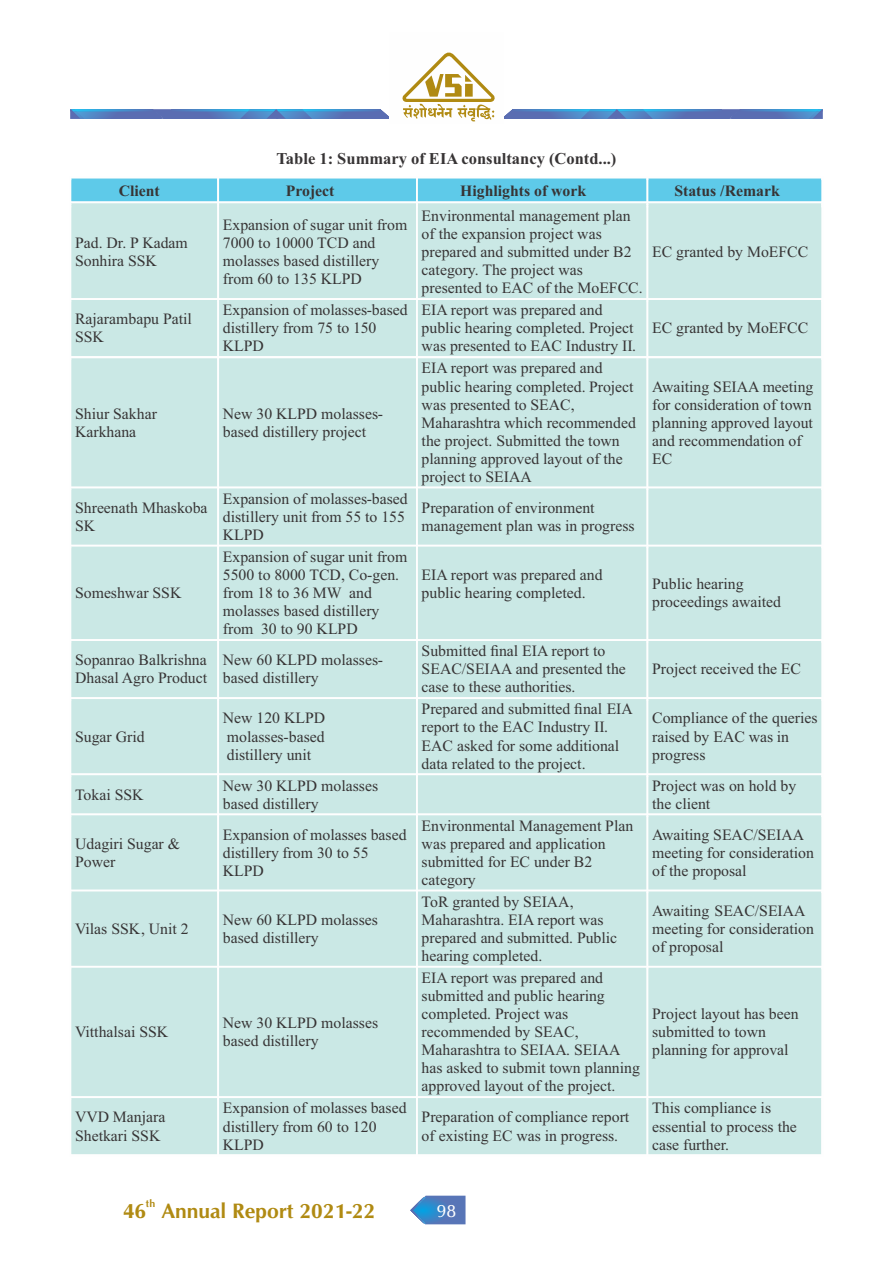
<style>
.page{position:relative;width:893px;height:1263px;background:#fff}
.page>*{position:absolute;margin:0;border:0;box-sizing:border-box;transform-origin:0 0}
.t1{font:700 21px "CG Omega";color:#b08a12}
.t2{font:18px "Cg Omega";color:#fefefe}
.t3{font:700 16.5px "Times New Roman";color:#373435}
.t4{font:15.75px/18px "Times New Roman";color:#373435}
.t5{font:700 15.75px "Times New Roman";color:#373435}
.t6{font:700 10.5px "CG Omega";color:#b08a12}
</style>
<div class="page">
<svg style="left:410px;top:1196px;width:55px;height:28px;background:#5c8fc8"></svg>
<svg style="left:504px;top:109px;width:319px;height:10px;background:#5281c0"></svg>
<svg style="left:70px;top:109px;width:319px;height:10px;background:#5281c0"></svg>
<svg style="left:402px;top:52px;width:93px;height:69px"></svg>
<div style="left:71px;top:178px;width:751px;height:976px;background:#cae8e5"></div>
<p class="t5" style="left:119px;top:185px;width:43px">Client</p>
<p class="t4" style="left:75px;top:235px;width:114px">Pad. Dr. P Kadam<br>Sonhira SSK</p>
<p class="t4" style="left:75px;top:311px;width:118px">Rajarambapu Patil<br>SSK</p>
<p class="t4" style="left:75px;top:406px;width:83px">Shiur Sakhar<br>Karkhana</p>
<p class="t4" style="left:75px;top:500px;width:134px">Shreenath Mhaskoba<br>SK</p>
<p class="t4" style="left:75px;top:585px;width:108px">Someshwar SSK</p>
<p class="t4" style="left:75px;top:652px;width:134px">Sopanrao Balkrishna<br>Dhasal Agro Product</p>
<p class="t4" style="left:75px;top:729px;width:71px">Sugar Grid</p>
<p class="t4" style="left:75px;top:787px;width:70px">Tokai SSK</p>
<p class="t4" style="left:75px;top:836px;width:106px">Udagiri Sugar &amp;<br>Power</p>
<p class="t4" style="left:75px;top:921px;width:115px">Vilas SSK, Unit 2</p>
<p class="t4" style="left:75px;top:1024px;width:95px">Vitthalsai SSK</p>
<p class="t4" style="left:75px;top:1110px;width:92px">VVD Manjara<br>Shetkari SSK</p>
<p class="t3" style="left:276px;top:152px;width:341px">Table 1: Summary of EIA consultancy (Contd...)</p>
<p class="t5" style="left:286px;top:185px;width:50px">Project</p>
<p class="t4" style="left:223px;top:217px;width:186px">Expansion of sugar unit from<br>7000 to 10000 TCD and molasses based distillery from 60 to 135 KLPD</p>
<p class="t4" style="left:223px;top:302px;width:186px">Expansion of molasses-based distillery from 75 to 150<br>KLPD</p>
<p class="t4" style="left:223px;top:406px;width:162px">New 30 KLPD molasses&shy;based distillery project</p>
<p class="t4" style="left:223px;top:491px;width:186px">Expansion of molasses-based distillery unit from 55 to 155<br>KLPD</p>
<p class="t4" style="left:223px;top:549px;width:186px">Expansion of sugar unit from<br>5500 to 8000 TCD, Co-gen. from 18 to 36 MW and molasses based distillery from 30 to 90 KLPD</p>
<p class="t4" style="left:223px;top:652px;width:162px">New 60 KLPD molasses&shy;based distillery</p>
<p class="t4" style="left:223px;top:711px;width:104px;text-align:justify">New 120 KLPD molasses-based distillery unit</p>
<p class="t4" style="left:223px;top:778px;width:157px">New 30 KLPD molasses based distillery</p>
<p class="t4" style="left:223px;top:827px;width:185px">Expansion of molasses based distillery from 30 to 55<br>KLPD</p>
<p class="t4" style="left:223px;top:912px;width:157px">New 60 KLPD molasses based distillery</p>
<p class="t4" style="left:223px;top:1015px;width:157px">New 30 KLPD molasses based distillery</p>
<p class="t4" style="left:223px;top:1101px;width:185px">Expansion of molasses based distillery from 60 to 120<br>KLPD</p>
<p class="t5" style="left:460px;top:185px;width:127px">Highlights of work</p>
<p class="t4" style="left:422px;top:208px;width:222px">Environmental management plan of the expansion project was prepared and submitted under B2 category. The project was presented to EAC of the MoEFCC.</p>
<p class="t4" style="left:422px;top:302px;width:216px">EIA report was prepared and public hearing completed. Project was presented to EAC Industry II.</p>
<p class="t4" style="left:422px;top:361px;width:216px">EIA report was prepared and public hearing completed. Project was presented to SEAC,<br>Maharashtra which recommended the project. Submitted the town planning approved layout of the project to SEIAA</p>
<p class="t4" style="left:422px;top:500px;width:214px">Preparation of environment management plan was in progress</p>
<p class="t4" style="left:422px;top:567px;width:182px">EIA report was prepared and public hearing completed.</p>
<p class="t4" style="left:422px;top:643px;width:206px">Submitted final EIA report to<br>SEAC/SEIAA and presented the case to these authorities.</p>
<p class="t4" style="left:422px;top:702px;width:213px">Prepared and submitted final EIA report to the EAC Industry II.<br>EAC asked for some additional data related to the project.</p>
<p class="t4" style="left:422px;top:818px;width:213px">Environmental Management Plan was prepared and application submitted for EC under B2 category</p>
<p class="t4" style="left:422px;top:894px;width:197px">ToR granted by SEIAA,<br>Maharashtra. EIA report was prepared and submitted. Public hearing completed.</p>
<p class="t4" style="left:422px;top:970px;width:220px">EIA report was prepared and submitted and public hearing completed. Project was recommended by SEAC,<br>Maharashtra to SEIAA. SEIAA has asked to submit town planning approved layout of the project.</p>
<p class="t4" style="left:422px;top:1110px;width:209px">Preparation of compliance report of existing EC was in progress.</p>
<p class="t5" style="left:674px;top:185px;width:107px">Status /Remark</p>
<p class="t4" style="left:652px;top:244px;width:158px">EC granted by MoEFCC</p>
<p class="t4" style="left:652px;top:321px;width:158px">EC granted by MoEFCC</p>
<p class="t4" style="left:652px;top:379px;width:163px">Awaiting SEIAA meeting for consideration of town planning approved layout and recommendation of<br>EC</p>
<p class="t4" style="left:652px;top:576px;width:130px">Public hearing proceedings awaited</p>
<p class="t4" style="left:652px;top:662px;width:150px">Project received the EC</p>
<p class="t4" style="left:652px;top:711px;width:167px">Compliance of the queries raised by EAC was in progress</p>
<p class="t4" style="left:652px;top:778px;width:146px">Project was on hold by the client</p>
<p class="t4" style="left:652px;top:827px;width:163px">Awaiting SEAC/SEIAA meeting for consideration of the proposal</p>
<p class="t4" style="left:652px;top:903px;width:163px">Awaiting SEAC/SEIAA meeting for consideration of proposal</p>
<p class="t4" style="left:652px;top:1006px;width:148px">Project layout has been submitted to town planning for approval</p>
<p class="t4" style="left:652px;top:1101px;width:146px">This compliance is essential to process the case further.</p>
<p class="t6" style="left:146px;top:1199px;width:11px">th</p>
<h1 class="t1" style="left:123px;top:1202px;width:253px">46 Annual Report 2021-22</h1>
<p class="t2" style="left:436px;top:1204px;width:22px">98</p>
</div>
